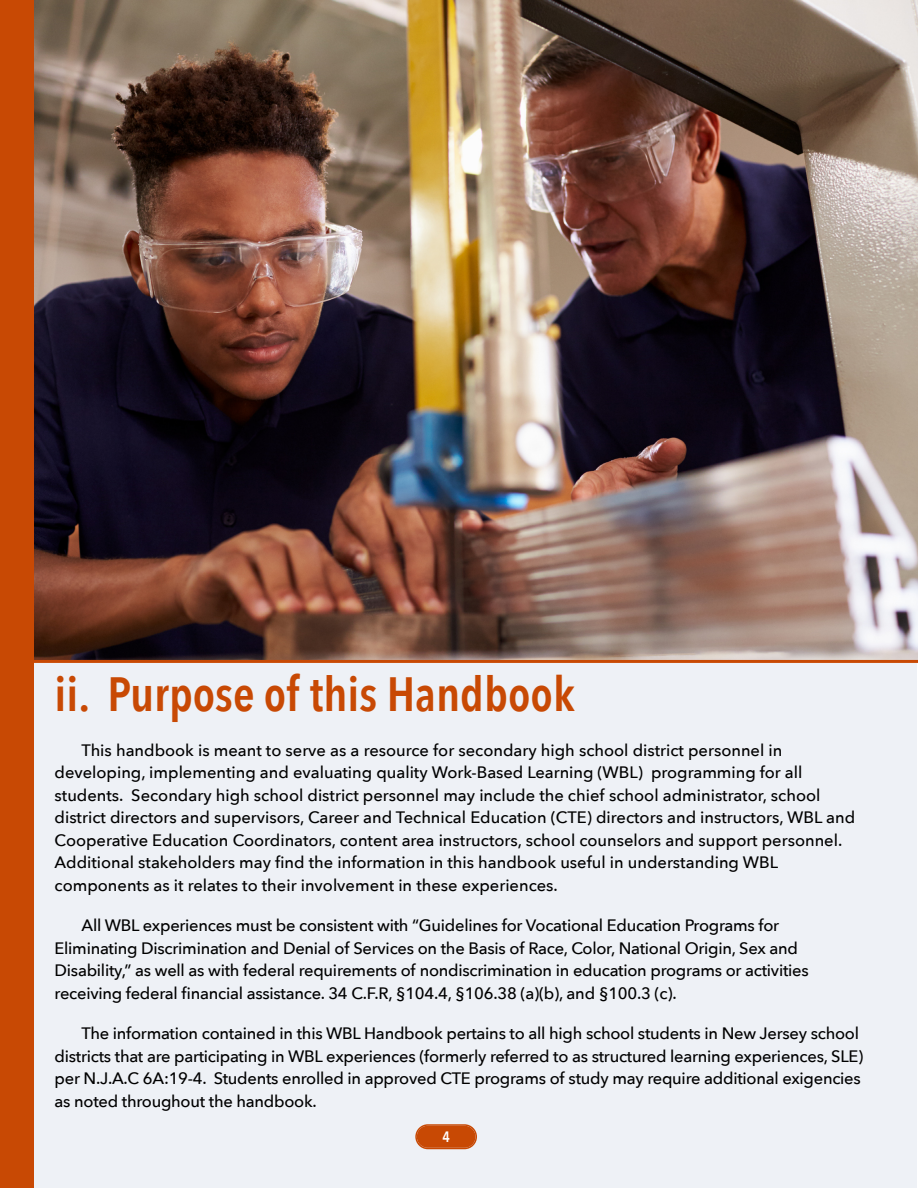
<style>
.page{position:relative;width:918px;height:1188px;background:#fff}
.page>*{position:absolute;margin:0;border:0;box-sizing:border-box;transform-origin:0 0}
.t1{font:600 48px "Avenir Next Condensed";color:#c84904}
.t2{font:500 16.5px/22.5px "Avenir Next";letter-spacing:-.015em;color:#000}
.t3{font:600 15px "Avenir Next Condensed";color:#fff}
</style>
<div class="page">
<div style="left:18px;top:663px;width:898px;height:525px;background:#eef1f6"></div>
<img style="left:33px;top:1px;width:885px;height:659px">
<div style="left:0;top:0;width:33px;height:1188px;background:#c84904"></div>
<svg style="left:415px;top:1124px;width:62px;height:25px;background:#cc5c1f"></svg>
<hr style="left:25px;top:660px;width:893px;height:3px;background:#c84904">
<h1 class="t1" style="left:55px;top:653px;width:522px">ii. Purpose of this Handbook</h1>
<p class="t2" style="left:55px;top:739px;width:802px;text-indent:27px">This handbook is meant to serve as a resource for secondary high school district personnel in developing, implementing and evaluating quality Work-Based Learning (WBL) programming for all students. Secondary high school district personnel may include the chief school administrator, school district directors and supervisors, Career and Technical Education (CTE) directors and instructors, WBL and Cooperative Education Coordinators, content area instructors, school counselors and support personnel.<br>Additional stakeholders may find the information in this handbook useful in understanding WBL components as it relates to their involvement in these experiences.</p>
<p class="t2" style="left:55px;top:915px;width:756px;text-indent:27px">All WBL experiences must be consistent with “Guidelines for Vocational Education Programs for Eliminating Discrimination and Denial of Services on the Basis of Race, Color, National Origin, Sex and Disability,” as well as with federal requirements of nondiscrimination in education programs or activities receiving federal financial assistance. 34 C.F.R, §104.4, §106.38 (a)(b), and §100.3 (c).</p>
<p class="t2" style="left:55px;top:1023px;width:810px;text-indent:27px">The information contained in this WBL Handbook pertains to all high school students in New Jersey school districts that are participating in WBL experiences (formerly referred to as structured learning experiences, SLE) per N.J.A.C 6A:19-4. Students enrolled in approved CTE programs of study may require additional exigencies as noted throughout the handbook.</p>
<p class="t3" style="left:442px;top:1124px;width:9px">4</p>
</div>
